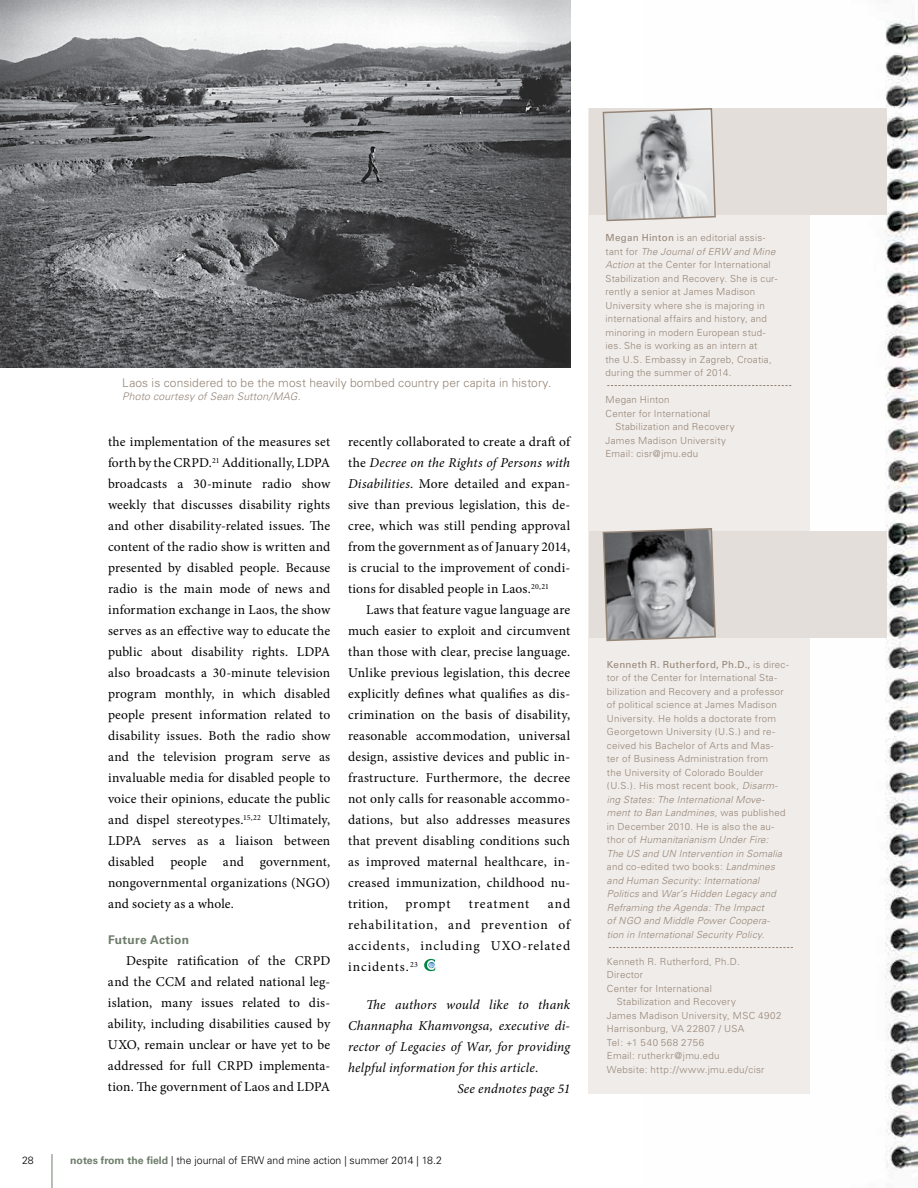
<style>
.page{position:relative;width:918px;height:1188px;background:#fff}
.page>*{position:absolute;margin:0;border:0;box-sizing:border-box;transform-origin:0 0}
.t1{font:13.5px/21px "Minion Pro";letter-spacing:.025em;color:#000;text-align:justify}
.t2{font:italic 13.5px "Minion Pro";letter-spacing:.015em;color:#000}
.t3{font:13.5px "Minion Pro";letter-spacing:.06em;color:#000}
.t4{font:300 12px "Univers";letter-spacing:.01em;color:#958577}
.t5{font:700 12px "Univers";letter-spacing:.025em;color:#6e7e6b}
.t6{font:300 10.5px "Univers";color:#000}
.t7{font:italic 300 10.5px "Univers";letter-spacing:.015em;color:#958577}
.t8{font:300 9.75px/13.5px "Univers";letter-spacing:.025em;color:#958577}
.s1{font-style:italic}
.s2{font-weight:700;color:#6e7e6b}
.s3{font-weight:400}
</style>
<div class="page">
<img style="left:885px;top:20px;width:33px;height:1151px">
<hr style="left:52px;top:1154px;width:1px;height:34px;background:#6e7e6b">
<div style="left:588px;top:108px;width:222px;height:986px;background:#f0ece9"></div>
<div style="left:589px;top:108px;width:298px;height:107px;background:#e4deda"></div>
<svg style="left:602px;top:108px;width:114px;height:114px"></svg>
<svg style="left:607px;top:385px;width:184px;height:1px"></svg>
<div style="left:589px;top:531px;width:298px;height:107px;background:#e4deda"></div>
<svg style="left:602px;top:528px;width:114px;height:114px;background:#89898a"></svg>
<svg style="left:609px;top:947px;width:184px;height:1px"></svg>
<svg style="left:424px;top:959px;width:11px;height:12px"></svg>
<img style="left:0;top:0;width:570px;height:367px">
<p class="t4" style="left:122px;top:375px;width:431px">Laos is considered to be the most heavily bombed country per capita in history.</p>
<p class="t7" style="left:122px;top:390px;width:180px">Photo courtesy of Sean Sutton/MAG.</p>
<p class="t1" style="left:108px;top:431px;width:224px">the implementation of the measures set forth by the CRPD.<sup>21</sup> Additionally, LDPA broadcasts a 30-minute radio show weekly that discusses disability rights and other disability-related issues. The content of the radio show is written and presented by disabled people. Because radio is the main mode of news and information exchange in Laos, the show serves as an effective way to educate the public about disability rights. LDPA also broadcasts a 30-minute television program monthly, in which disabled people present information related to disability issues. Both the radio show and the television program serve as invaluable media for disabled people to voice their opinions, educate the public and dispel stereotypes.<sup>15,22</sup> Ultimately, LDPA serves as a liaison between disabled people and government, nongovernmental organizations (NGO) and society as a whole.</p>
<p class="t5" style="left:108px;top:933px;width:83px">Future Action</p>
<p class="t1" style="left:108px;top:950px;width:224px;text-indent:18px">Despite ratification of the CRPD and the CCM and related national leg&shy;islation, many issues related to dis&shy;ability, including disabilities caused by UXO, remain unclear or have yet to be addressed for full CRPD implementa&shy;tion. The government of Laos and LDPA</p>
<p class="t1" style="left:348px;top:431px;width:224px">recently collaborated to create a draft of the <span class="s1">Decree on the Rights of Persons with Disabilities</span>. More detailed and expan&shy;sive than previous legislation, this de&shy;cree, which was still pending approval from the government as of January 2014, is crucial to the improvement of condi&shy;tions for disabled people in Laos.<sup>20,21</sup></p>
<p class="t1" style="left:348px;top:599px;width:224px;text-indent:18px">Laws that feature vague language are much easier to exploit and circumvent than those with clear, precise language.<br>Unlike previous legislation, this decree explicitly defines what qualifies as dis&shy;crimination on the basis of disability, reasonable accommodation, universal design, assistive devices and public in&shy;frastructure. Furthermore, the decree not only calls for reasonable accommo&shy;dations, but also addresses measures that prevent disabling conditions such as improved maternal healthcare, in&shy;creased immunization, childhood nu&shy;trition,</p>
<p class="t1" style="left:348px;top:893px;width:224px;text-indent:200px">and rehabilitation, and prevention of accidents, including UXO-related incidents.<sup>23</sup></p>
<p class="t2" style="left:366px;top:996px;width:206px">The authors would like to thank</p>
<p class="t2" style="left:348px;top:1017px;width:224px">Channapha Khamvongsa, executive di-</p>
<p class="t2" style="left:348px;top:1038px;width:224px">rector of Legacies of War, for providing</p>
<p class="t2" style="left:348px;top:1059px;width:192px">helpful information for this article.</p>
<p class="t2" style="left:457px;top:1080px;width:114px">See endnotes page 51</p>
<p class="t1" style="left:406px;top:893px;width:47px">prompt</p>
<p class="t3" style="left:469px;top:895px;width:62px">treatment</p>
<p class="t6" style="left:22px;top:1154px;width:13px">28</p>
<p class="t6" style="left:70px;top:1154px;width:373px"><span class="s2">notes from the field</span> | the journal of ERW and mine action | summer 2014 | 18.2</p>
<p class="t8" style="left:605px;top:231px;width:173px"><span class="s3">Megan Hinton</span> is an editorial assis&shy;tant for <span class="s1">The Journal of ERW and Mine Action</span> at the Center for International Stabilization and Recovery. She is cur&shy;rently a senior at James Madison University where she is majoring in international affairs and history, and minoring in modern European stud&shy;ies. She is working as an intern at<br>the U.S. Embassy in Zagreb, Croatia, during the summer of 2014.</p>
<p class="t8" style="left:605px;top:393px;width:66px">Megan Hinton</p>
<p class="t8" style="left:605px;top:407px;width:106px">Center for International</p>
<p class="t8" style="left:615px;top:420px;width:121px">Stabilization and Recovery</p>
<p class="t8" style="left:605px;top:434px;width:122px">James Madison University</p>
<p class="t8" style="left:605px;top:447px;width:94px">Email: cisr@jmu.edu</p>
<p class="t8" style="left:607px;top:657px;width:183px"><span class="s3">Kenneth R. Rutherford, Ph.D.,</span> is direc&shy;tor of the Center for International Sta&shy;bilization and Recovery and a professor of political science at James Madison University. He holds a doctorate from Georgetown University (U.S.) and re&shy;ceived his Bachelor of Arts and Mas-<br>ter of Business Administration from<br>the University of Colorado Boulder (U.S.). His most recent book, <span class="s1">Disarm&shy;ing States: The International Move&shy;ment to Ban Landmines</span>, was published in December 2010. He is also the au&shy;thor of <span class="s1">Humanitarianism Under Fire:<br>The US and UN Intervention in Somalia </span>and co-edited two books: <span class="s1">Landmines and Human Security: International Politics</span> and <span class="s1">War’s Hidden Legacy and Reframing the Agenda: The Impact<br>of NGO and Middle Power Coopera&shy;tion in International Security Policy.</span></p>
<p class="t8" style="left:607px;top:954px;width:134px">Kenneth R. Rutherford, Ph.D.<br>Director<br>Center for International</p>
<p class="t8" style="left:607px;top:995px;width:176px;text-indent:10px">Stabilization and Recovery<br>James Madison University, MSC 4902<br>Harrisonburg, VA 22807 / USA<br>Tel: +1 540 568 2756<br>Email: rutherkr@jmu.edu<br>Website: http://www.jmu.edu/cisr</p>
</div>
